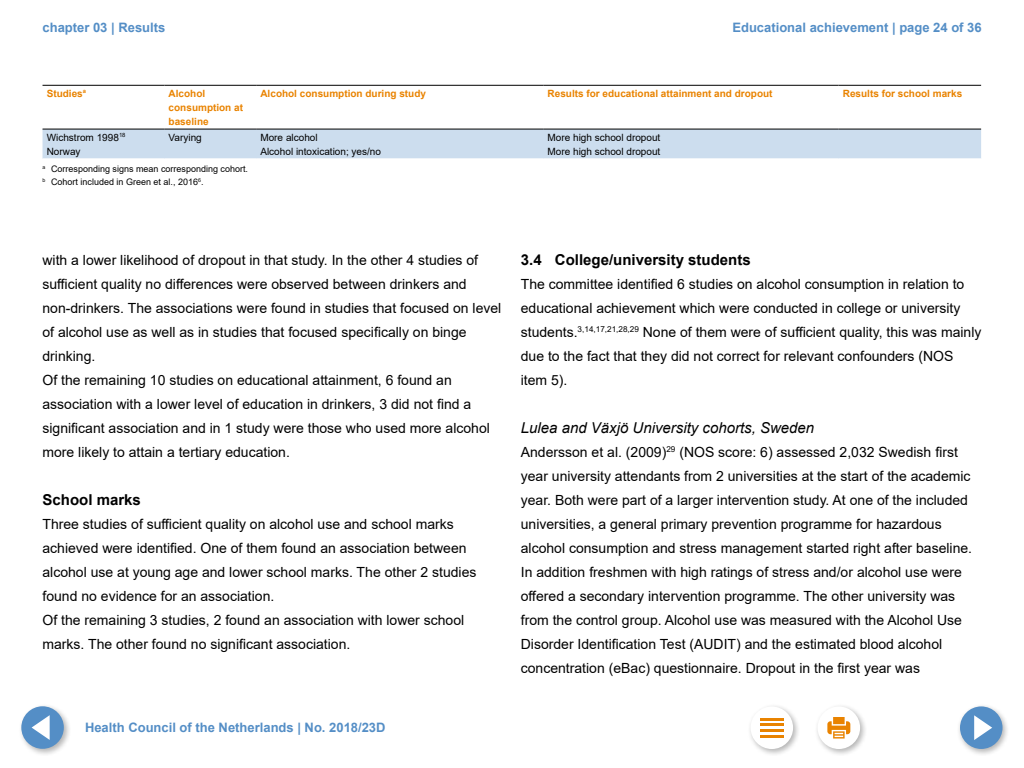
<style>
.page{position:relative;width:1024px;height:768px;background:#fff}
.page>*{position:absolute;margin:0;border:0;box-sizing:border-box;transform-origin:0 0}
.t1{font:700 15px "Arial";color:#000}
.t2{font:italic 15px "Arial";color:#000}
.t3{font:14px/24px "Arial";color:#000}
.t4{font:700 13px "Arial";color:#548ec6}
.t5{font:700 10px/14px "Arial";color:#e98300}
.t6{font:10px/14px "Arial";color:#000}
.t7{font:9px/13px "Arial";color:#000}
</style>
<div class="page">
<svg style="left:43px;top:128px;width:938px;height:1px"></svg>
<div style="left:256px;top:85px;width:287px;height:44px;background:#fff"></div>
<div style="left:43px;top:130px;width:938px;height:29px;background:#cde"></div>
<hr style="left:43px;top:85px;width:121px;height:1px;background:#000">
<hr style="left:164px;top:85px;width:92px;height:1px;background:#000">
<hr style="left:256px;top:85px;width:287px;height:1px;background:#000">
<hr style="left:543px;top:85px;width:296px;height:1px;background:#000">
<hr style="left:839px;top:85px;width:142px;height:1px;background:#000">
<hr style="left:43px;top:129px;width:121px;height:1px;background:#000">
<hr style="left:164px;top:129px;width:92px;height:1px;background:#000">
<hr style="left:256px;top:129px;width:287px;height:1px;background:#000">
<hr style="left:543px;top:129px;width:296px;height:1px;background:#000">
<hr style="left:839px;top:129px;width:142px;height:1px;background:#000">
<div style="left:814px;top:703px;width:53px;height:53px;background:#000;opacity:.3"></div>
<div style="left:818px;top:707px;width:42px;height:42px;background:#fff;border-radius:50%"></div>
<svg style="left:827px;top:717px;width:23px;height:22px"></svg>
<div style="left:747px;top:703px;width:53px;height:53px;background:#000;opacity:.3"></div>
<div style="left:751px;top:707px;width:42px;height:42px;background:#fff;border-radius:50%"></div>
<hr style="left:760px;top:718px;width:24px;height:2px;background:#e98300">
<hr style="left:760px;top:724px;width:24px;height:2px;background:#e98300">
<hr style="left:760px;top:730px;width:24px;height:2px;background:#e98300">
<hr style="left:760px;top:735px;width:24px;height:2px;background:#e98300">
<div style="left:18px;top:703px;width:53px;height:53px;background:#000;opacity:.3"></div>
<div style="left:21px;top:706px;width:43px;height:43px;background:#548ec6;border-radius:50%"></div>
<svg style="left:32px;top:715px;width:18px;height:25px"></svg>
<div style="left:957px;top:703px;width:53px;height:53px;background:#000;opacity:.3"></div>
<div style="left:960px;top:706px;width:43px;height:43px;background:#548ec6;border-radius:50%"></div>
<svg style="left:974px;top:715px;width:18px;height:25px"></svg>
<p class="t4" style="left:43px;top:18px;width:124px">chapter 03 | Results</p>
<p class="t4" style="left:732px;top:18px;width:251px">Educational achievement | page 24 of 36</p>
<p class="t5" style="left:47px;top:86px;width:41px">Studies<sup>a</sup></p>
<p class="t5" style="left:169px;top:86px;width:76px">Alcohol consumption at baseline</p>
<p class="t5" style="left:260px;top:86px;width:167px">Alcohol consumption during study</p>
<p class="t5" style="left:548px;top:86px;width:227px">Results for educational attainment and dropout</p>
<p class="t5" style="left:843px;top:86px;width:121px">Results for school marks</p>
<p class="t6" style="left:47px;top:130px;width:80px">Wichstrom 1998<sup>18<br></sup>Norway</p>
<p class="t6" style="left:169px;top:130px;width:35px">Varying</p>
<p class="t6" style="left:260px;top:130px;width:122px">More alcohol<br>Alcohol intoxication; yes/no</p>
<p class="t6" style="left:548px;top:130px;width:114px">More high school dropout<br>More high school dropout</p>
<p class="t7" style="left:43px;top:162px;width:207px"><sup>a</sup> Corresponding signs mean corresponding cohort. <sup>b</sup> Cohort included in Green et al., 2016<sup>6</sup>.</p>
<p class="t3" style="left:43px;top:248px;width:460px">with a lower likelihood of dropout in that study. In the other 4 studies of sufficient quality no differences were observed between drinkers and non-drinkers. The associations were found in studies that focused on level of alcohol use as well as in studies that focused specifically on binge drinking.<br>Of the remaining 10 studies on educational attainment, 6 found an association with a lower level of education in drinkers, 3 did not find a significant association and in 1 study were those who used more alcohol more likely to attain a tertiary education.</p>
<p class="t1" style="left:43px;top:489px;width:100px">School marks</p>
<p class="t3" style="left:43px;top:512px;width:435px">Three studies of sufficient quality on alcohol use and school marks achieved were identified. One of them found an association between alcohol use at young age and lower school marks. The other 2 studies found no evidence for an association.<br>Of the remaining 3 studies, 2 found an association with lower school marks. The other found no significant association.</p>
<p class="t4" style="left:85px;top:718px;width:302px">Health Council of the Netherlands | No. 2018/23D</p>
<p class="t1" style="left:521px;top:249px;width:231px">3.4 College/university students</p>
<p class="t3" style="left:521px;top:272px;width:462px">The committee identified 6 studies on alcohol consumption in relation to educational achievement which were conducted in college or university students.<sup>3,14,17,21,28,29</sup> None of them were of sufficient quality, this was mainly due to the fact that they did not correct for relevant confounders (NOS item 5).</p>
<p class="t2" style="left:521px;top:418px;width:295px">Lulea and Växjö University cohorts, Sweden</p>
<p class="t3" style="left:521px;top:440px;width:453px">Andersson et al. (2009)<sup>29</sup> (NOS score: 6) assessed 2,032 Swedish first year university attendants from 2 universities at the start of the academic year. Both were part of a larger intervention study. At one of the included universities, a general primary prevention programme for hazardous alcohol consumption and stress management started right after baseline.<br>In addition freshmen with high ratings of stress and/or alcohol use were offered a secondary intervention programme. The other university was from the control group. Alcohol use was measured with the Alcohol Use Disorder Identification Test (AUDIT) and the estimated blood alcohol concentration (eBac) questionnaire. Dropout in the first year was</p>
</div>
